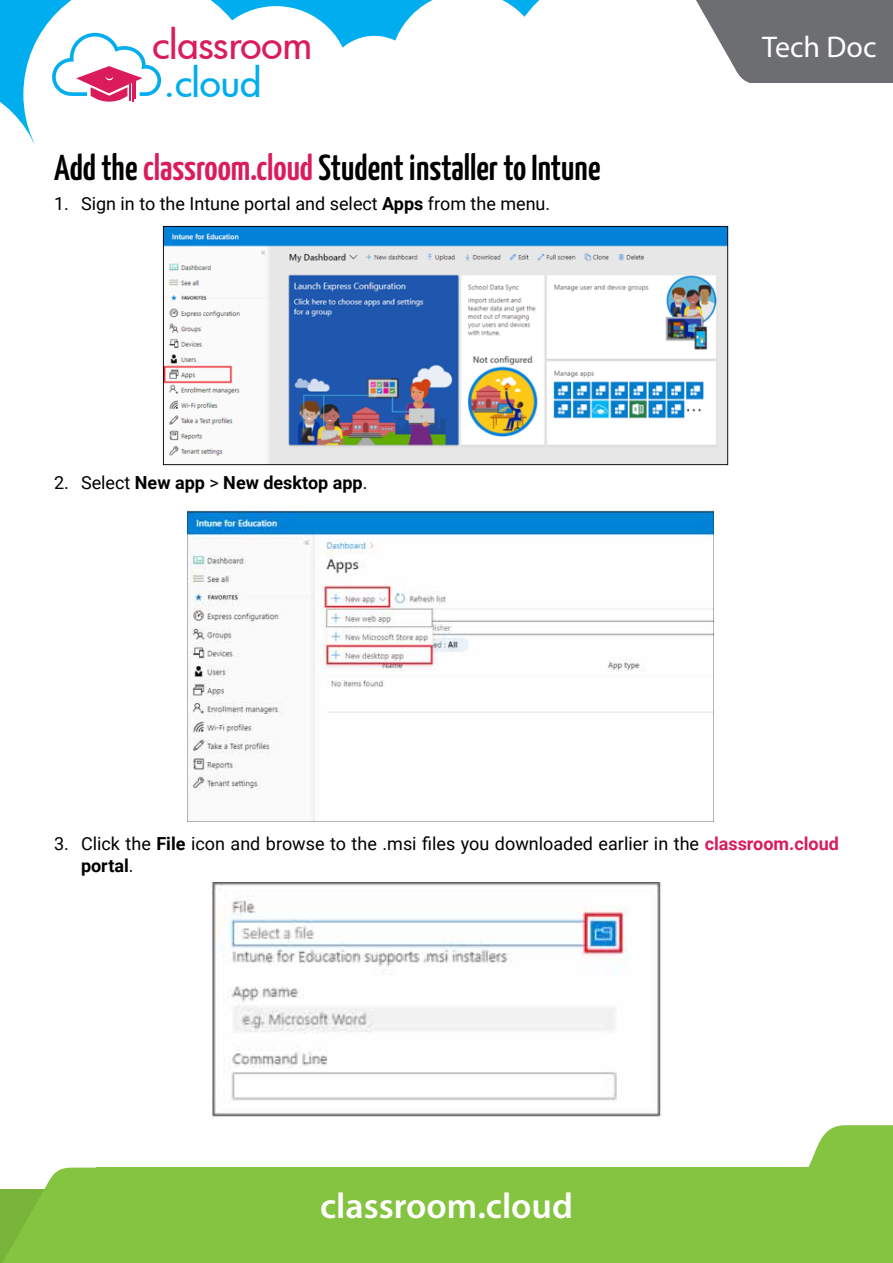
<style>
.page{position:relative;width:893px;height:1263px;background:#fff}
.page>*{position:absolute;margin:0;border:0;box-sizing:border-box;transform-origin:0 0}
.t1{font:38.85px "Futura Md";letter-spacing:-.005em;color:#da1c5c}
.t2{font:38.85px "Futura Md";letter-spacing:-.01em;color:#00aeef}
.t3{font:600 36px "Yanone Kaffeesatz";color:#000}
.t4{font:600 36px "Myriad Pro";color:#fff}
.t5{font:30px "Myriad Pro";color:#fff}
.t6{font:18px/21.6px "Roboto";color:#000}
.t7{font:700 18px "Roboto";color:#000}
.s1{color:#da1c5c}
.s2{font-weight:700}
.s3{font-weight:400}
.s4{font-weight:700;color:#da1c5c}
</style>
<div class="page">
<div style="left:0;top:0;width:893px;height:234px;background:#00aeef"></div>
<div style="left:202px;top:6px;width:148px;height:147px;background:#fff;border-radius:50%"></div>
<div style="left:326px;top:36px;width:97px;height:96px;background:#fff;border-radius:50%"></div>
<svg style="left:390px;top:0;width:111px;height:83px"></svg>
<div style="left:501px;top:0;width:166px;height:83px;background:#fff"></div>
<svg style="left:24px;top:0;width:235px;height:83px;fill:#fff"></svg>
<svg style="left:667px;top:0;width:226px;height:83px;background:#8f9092"></svg>
<svg style="left:0;top:80px;width:44px;height:154px;background:#d6f2fc"></svg>
<svg style="left:0;top:1167px;width:96px;height:96px;background:#92c858"></svg>
<svg style="left:808px;top:1125px;width:85px;height:42px;background:#95cb5a"></svg>
<div style="left:96px;top:1167px;width:797px;height:96px;background:#85c441"></div>
<div style="left:34px;top:83px;width:859px;height:216px;background:#fff"></div>
<svg style="left:52px;top:33px;width:109px;height:69px"></svg>
<img style="left:162px;top:225px;width:567px;height:241px">
<img style="left:188px;top:510px;width:525px;height:311px">
<img style="left:212px;top:882px;width:449px;height:236px">
<h1 class="t1" style="left:153px;top:18px;width:161px">classroom</h1>
<h1 class="t2" style="left:164px;top:56px;width:100px">.cloud</h1>
<h2 class="t3" style="left:54px;top:141px;width:548px">Add the <span class="s1">classroom.cloud</span> Student installer to Intune</h2>
<p class="t6" style="left:54px;top:192px;width:498px">1. Sign in to the Intune portal and select <span class="s2">Apps</span> from the menu.</p>
<p class="t7" style="left:54px;top:470px;width:315px"><span class="s3">2. Select</span> New app <span class="s3">&gt;</span> New desktop app<span class="s3">.</span></p>
<h3 class="t5" style="left:762px;top:29px;width:116px">Tech Doc</h3>
<p class="t6" style="left:81px;top:832px;width:759px;text-indent:-27px">3. Click the <span class="s2">File</span> icon and browse to the .msi files you downloaded earlier in the <span class="s4">classroom.cloud </span><span class="s2">portal</span>.</p>
<h2 class="t4" style="left:320px;top:1183px;width:254px">classroom.cloud</h2>
</div>
